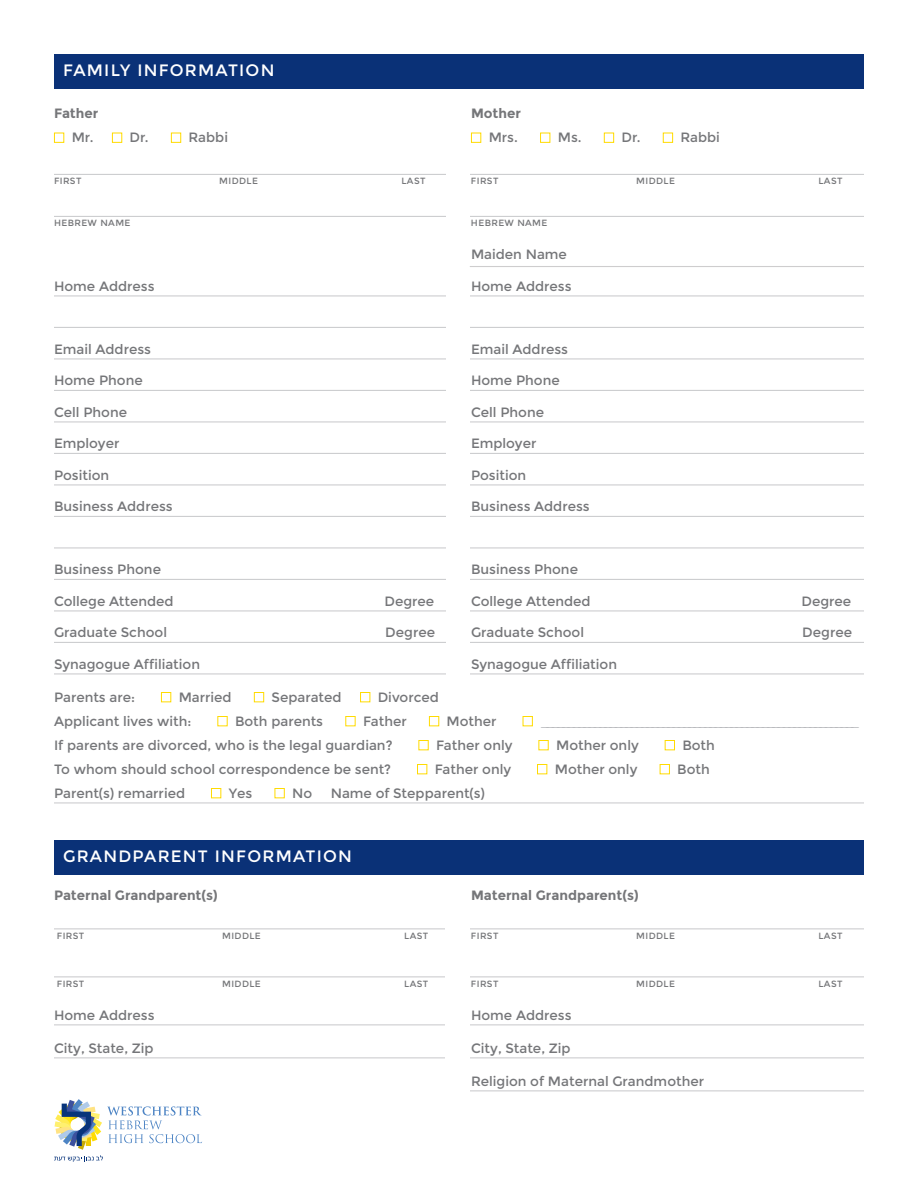
<style>
.page{position:relative;width:918px;height:1188px;background:#fff}
.page>*{position:absolute;margin:0;border:0;box-sizing:border-box;transform-origin:0 0}
.t1{font:16.5px "Montserrat";letter-spacing:.075em;color:#fff}
.t2{font:13.5px "Montserrat";color:#757679}
.t3{font:13.5px "Montserrat";color:#b6b7bb}
.t4{font:700 13.5px "Montserrat";color:#757679}
.t5{font:9px "Montserrat";letter-spacing:.045em;color:#757679}
</style>
<div class="page">
<hr style="left:54px;top:174px;width:810px;height:1px;background:#cdced0">
<hr style="left:54px;top:216px;width:810px;height:1px;background:#cdced0">
<hr style="left:54px;top:295px;width:810px;height:1px;background:#cdced0">
<hr style="left:54px;top:327px;width:810px;height:1px;background:#cdced0">
<hr style="left:54px;top:358px;width:810px;height:1px;background:#cdced0">
<hr style="left:54px;top:390px;width:810px;height:1px;background:#cdced0">
<hr style="left:54px;top:421px;width:810px;height:1px;background:#cdced0">
<hr style="left:54px;top:453px;width:810px;height:1px;background:#cdced0">
<hr style="left:54px;top:484px;width:810px;height:1px;background:#cdced0">
<hr style="left:54px;top:516px;width:810px;height:1px;background:#cdced0">
<hr style="left:54px;top:547px;width:810px;height:1px;background:#cdced0">
<hr style="left:54px;top:579px;width:810px;height:1px;background:#cdced0">
<hr style="left:54px;top:610px;width:810px;height:1px;background:#cdced0">
<hr style="left:54px;top:642px;width:810px;height:1px;background:#cdced0">
<hr style="left:54px;top:673px;width:810px;height:1px;background:#cdced0">
<hr style="left:54px;top:802px;width:810px;height:1px;background:#cdced0">
<div style="left:54px;top:133px;width:10px;height:10px;border:1px solid #ffdb01"></div>
<div style="left:112px;top:133px;width:10px;height:10px;border:1px solid #ffdb01"></div>
<div style="left:171px;top:133px;width:10px;height:10px;border:1px solid #ffdb01"></div>
<div style="left:471px;top:133px;width:10px;height:10px;border:1px solid #ffdb01"></div>
<div style="left:540px;top:133px;width:10px;height:10px;border:1px solid #ffdb01"></div>
<div style="left:604px;top:133px;width:10px;height:10px;border:1px solid #ffdb01"></div>
<div style="left:663px;top:133px;width:10px;height:10px;border:1px solid #ffdb01"></div>
<div style="left:161px;top:692px;width:10px;height:10px;border:1px solid #ffdb01"></div>
<div style="left:254px;top:692px;width:10px;height:10px;border:1px solid #ffdb01"></div>
<div style="left:360px;top:692px;width:10px;height:10px;border:1px solid #ffdb01"></div>
<div style="left:217px;top:716px;width:11px;height:10px;border:1px solid #ffdb01"></div>
<div style="left:345px;top:716px;width:11px;height:10px;border:1px solid #ffdb01"></div>
<div style="left:429px;top:716px;width:10px;height:10px;border:1px solid #ffdb01"></div>
<div style="left:523px;top:716px;width:10px;height:10px;border:1px solid #ffdb01"></div>
<div style="left:418px;top:740px;width:11px;height:10px;border:1px solid #ffdb01"></div>
<div style="left:538px;top:740px;width:11px;height:10px;border:1px solid #ffdb01"></div>
<div style="left:665px;top:740px;width:10px;height:10px;border:1px solid #ffdb01"></div>
<div style="left:417px;top:764px;width:10px;height:10px;border:1px solid #ffdb01"></div>
<div style="left:537px;top:764px;width:10px;height:10px;border:1px solid #ffdb01"></div>
<div style="left:660px;top:764px;width:10px;height:10px;border:1px solid #ffdb01"></div>
<div style="left:211px;top:788px;width:10px;height:10px;border:1px solid #ffdb01"></div>
<div style="left:275px;top:788px;width:10px;height:10px;border:1px solid #ffdb01"></div>
<div style="left:54px;top:54px;width:810px;height:34px;background:#0a3177"></div>
<div style="left:446px;top:104px;width:24px;height:588px;background:#fff"></div>
<hr style="left:54px;top:928px;width:810px;height:1px;background:#cdced0">
<hr style="left:54px;top:976px;width:810px;height:1px;background:#cdced0">
<hr style="left:54px;top:1024px;width:810px;height:1px;background:#cdced0">
<hr style="left:54px;top:1057px;width:810px;height:1px;background:#cdced0">
<hr style="left:462px;top:1090px;width:402px;height:1px;background:#cdced0">
<div style="left:54px;top:840px;width:810px;height:34px;background:#0a3177"></div>
<div style="left:446px;top:889px;width:24px;height:217px;background:#fff"></div>
<hr style="left:470px;top:266px;width:394px;height:1px;background:#231f20">
<svg style="left:54px;top:1099px;width:148px;height:63px"></svg>
<p class="t1" style="left:63px;top:61px;width:213px">FAMILY INFORMATION</p>
<p class="t4" style="left:54px;top:106px;width:46px">Father</p>
<p class="t4" style="left:471px;top:106px;width:51px">Mother</p>
<p class="t2" style="left:72px;top:130px;width:23px">Mr.</p>
<p class="t2" style="left:130px;top:130px;width:21px">Dr.</p>
<p class="t2" style="left:189px;top:130px;width:41px">Rabbi</p>
<p class="t2" style="left:489px;top:130px;width:31px">Mrs.</p>
<p class="t2" style="left:558px;top:130px;width:25px">Ms.</p>
<p class="t2" style="left:622px;top:130px;width:21px">Dr.</p>
<p class="t2" style="left:680px;top:130px;width:41px">Rabbi</p>
<p class="t5" style="left:54px;top:176px;width:29px">FIRST</p>
<p class="t5" style="left:219px;top:176px;width:40px">MIDDLE</p>
<p class="t5" style="left:401px;top:176px;width:26px">LAST</p>
<p class="t5" style="left:471px;top:176px;width:29px">FIRST</p>
<p class="t5" style="left:636px;top:176px;width:40px">MIDDLE</p>
<p class="t5" style="left:818px;top:176px;width:26px">LAST</p>
<p class="t5" style="left:54px;top:218px;width:78px">HEBREW NAME</p>
<p class="t5" style="left:471px;top:218px;width:78px">HEBREW NAME</p>
<p class="t2" style="left:471px;top:247px;width:97px">Maiden Name</p>
<p class="t2" style="left:54px;top:278px;width:102px">Home Address</p>
<p class="t2" style="left:471px;top:278px;width:102px">Home Address</p>
<p class="t2" style="left:54px;top:341px;width:99px">Email Address</p>
<p class="t2" style="left:471px;top:341px;width:99px">Email Address</p>
<p class="t2" style="left:54px;top:373px;width:90px">Home Phone</p>
<p class="t2" style="left:471px;top:373px;width:90px">Home Phone</p>
<p class="t2" style="left:54px;top:404px;width:75px">Cell Phone</p>
<p class="t2" style="left:471px;top:404px;width:75px">Cell Phone</p>
<p class="t2" style="left:54px;top:436px;width:67px">Employer</p>
<p class="t2" style="left:471px;top:436px;width:67px">Employer</p>
<p class="t2" style="left:54px;top:467px;width:57px">Position</p>
<p class="t2" style="left:471px;top:467px;width:57px">Position</p>
<p class="t2" style="left:54px;top:499px;width:120px">Business Address</p>
<p class="t2" style="left:471px;top:499px;width:120px">Business Address</p>
<p class="t2" style="left:54px;top:562px;width:109px">Business Phone</p>
<p class="t2" style="left:471px;top:562px;width:109px">Business Phone</p>
<p class="t2" style="left:54px;top:593px;width:121px">College Attended</p>
<p class="t2" style="left:385px;top:593px;width:51px">Degree</p>
<p class="t2" style="left:471px;top:593px;width:121px">College Attended</p>
<p class="t2" style="left:802px;top:593px;width:51px">Degree</p>
<p class="t2" style="left:54px;top:625px;width:115px">Graduate School</p>
<p class="t2" style="left:385px;top:625px;width:51px">Degree</p>
<p class="t2" style="left:471px;top:625px;width:115px">Graduate School</p>
<p class="t2" style="left:802px;top:625px;width:51px">Degree</p>
<p class="t2" style="left:54px;top:656px;width:148px">Synagogue Affiliation</p>
<p class="t2" style="left:471px;top:656px;width:148px">Synagogue Affiliation</p>
<p class="t2" style="left:54px;top:689px;width:83px">Parents are:</p>
<p class="t2" style="left:179px;top:689px;width:55px">Married</p>
<p class="t2" style="left:272px;top:689px;width:72px">Separated</p>
<p class="t2" style="left:378px;top:689px;width:63px">Divorced</p>
<p class="t2" style="left:54px;top:713px;width:139px">Applicant lives with:</p>
<p class="t2" style="left:235px;top:713px;width:90px">Both parents</p>
<p class="t2" style="left:363px;top:713px;width:45px">Father</p>
<p class="t2" style="left:447px;top:713px;width:52px">Mother</p>
<p class="t3" style="left:540px;top:713px;width:321px">____________________________________________________________</p>
<p class="t2" style="left:54px;top:737px;width:340px">If parents are divorced, who is the legal guardian?</p>
<p class="t2" style="left:436px;top:737px;width:78px">Father only</p>
<p class="t2" style="left:556px;top:737px;width:84px">Mother only</p>
<p class="t2" style="left:682px;top:737px;width:34px">Both</p>
<p class="t2" style="left:54px;top:761px;width:339px">To whom should school correspondence be sent?</p>
<p class="t2" style="left:435px;top:761px;width:78px">Father only</p>
<p class="t2" style="left:555px;top:761px;width:84px">Mother only</p>
<p class="t2" style="left:677px;top:761px;width:34px">Both</p>
<p class="t2" style="left:54px;top:785px;width:133px">Parent(s) remarried</p>
<p class="t2" style="left:229px;top:785px;width:25px">Yes</p>
<p class="t2" style="left:292px;top:785px;width:22px">No</p>
<p class="t2" style="left:331px;top:785px;width:156px">Name of Stepparent(s)</p>
<p class="t1" style="left:63px;top:847px;width:291px">GRANDPARENT INFORMATION</p>
<p class="t4" style="left:54px;top:887px;width:165px">Paternal Grandparent(s)</p>
<p class="t4" style="left:471px;top:887px;width:169px">Maternal Grandparent(s)</p>
<p class="t5" style="left:57px;top:930px;width:29px">FIRST</p>
<p class="t5" style="left:222px;top:930px;width:40px">MIDDLE</p>
<p class="t5" style="left:404px;top:930px;width:26px">LAST</p>
<p class="t5" style="left:471px;top:930px;width:29px">FIRST</p>
<p class="t5" style="left:636px;top:930px;width:40px">MIDDLE</p>
<p class="t5" style="left:818px;top:930px;width:26px">LAST</p>
<p class="t5" style="left:57px;top:978px;width:29px">FIRST</p>
<p class="t5" style="left:222px;top:978px;width:40px">MIDDLE</p>
<p class="t5" style="left:404px;top:978px;width:26px">LAST</p>
<p class="t5" style="left:471px;top:978px;width:29px">FIRST</p>
<p class="t5" style="left:636px;top:978px;width:40px">MIDDLE</p>
<p class="t5" style="left:818px;top:978px;width:26px">LAST</p>
<p class="t2" style="left:54px;top:1007px;width:102px">Home Address</p>
<p class="t2" style="left:471px;top:1007px;width:102px">Home Address</p>
<p class="t2" style="left:54px;top:1040px;width:101px">City, State, Zip</p>
<p class="t2" style="left:471px;top:1040px;width:101px">City, State, Zip</p>
<p class="t2" style="left:471px;top:1073px;width:235px">Religion of Maternal Grandmother</p>
</div>
